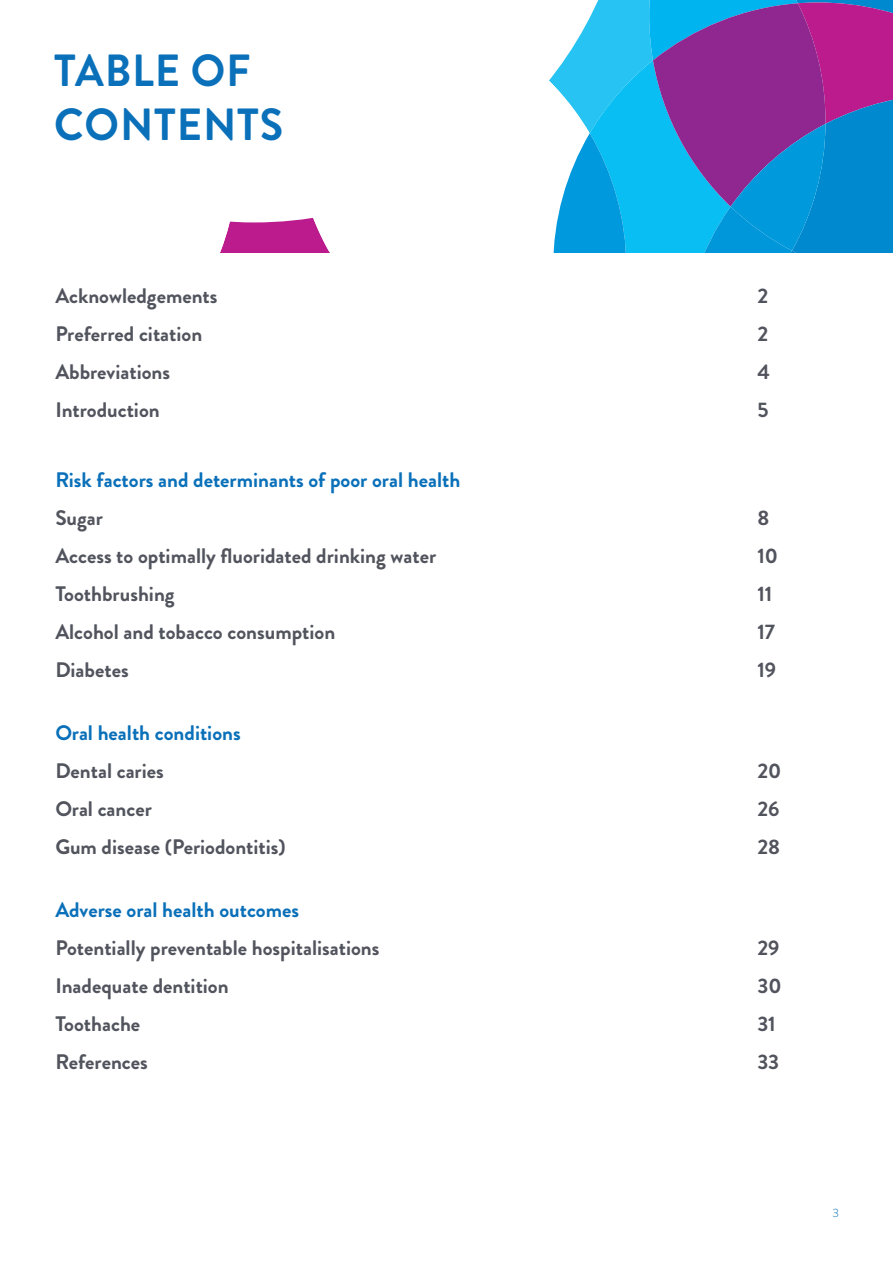
<style>
.page{position:relative;width:893px;height:1263px;background:#fff}
.page>*{position:absolute;margin:0;border:0;box-sizing:border-box;transform-origin:0 0}
.t1{font:700 45px/54px "Brandon Grotesque";letter-spacing:.02em;color:#0970b9;scale:.96 1}
.t2{font:700 21px "Brandon Grotesque";color:#51545d}
.t3{font:700 21px "Brandon Grotesque";color:#0970b9}
.t4{font:300 12px "Brandon Grotesque";color:#0970b9}
</style>
<div class="page">
<svg style="left:220px;top:0;width:673px;height:252px;background:#5d75c0"></svg>
<svg style="left:220px;top:0;width:411px;height:222px"></svg>
<h1 class="t1" style="left:54px;top:44px;width:240px">TABLE OF<br>CONTENTS</h1>
<p class="t2" style="left:55px;top:281px;width:164px">Acknowledgements</p>
<p class="t2" style="left:757px;top:281px;width:12px">2</p>
<p class="t2" style="left:55px;top:319px;width:148px">Preferred citation</p>
<p class="t2" style="left:757px;top:319px;width:12px">2</p>
<p class="t2" style="left:55px;top:357px;width:116px">Abbreviations</p>
<p class="t2" style="left:757px;top:357px;width:14px">4</p>
<p class="t2" style="left:55px;top:395px;width:106px">Introduction</p>
<p class="t2" style="left:757px;top:395px;width:13px">5</p>
<p class="t3" style="left:55px;top:465px;width:406px">Risk factors and determinants of poor oral health</p>
<p class="t2" style="left:55px;top:503px;width:49px">Sugar</p>
<p class="t2" style="left:757px;top:503px;width:13px">8</p>
<p class="t2" style="left:55px;top:541px;width:382px">Access to optimally fluoridated drinking water</p>
<p class="t2" style="left:757px;top:541px;width:22px">10</p>
<p class="t2" style="left:55px;top:579px;width:121px">Toothbrushing</p>
<p class="t2" style="left:757px;top:579px;width:16px">11</p>
<p class="t2" style="left:55px;top:617px;width:281px">Alcohol and tobacco consumption</p>
<p class="t2" style="left:757px;top:617px;width:19px">17</p>
<p class="t2" style="left:55px;top:655px;width:75px">Diabetes</p>
<p class="t2" style="left:757px;top:655px;width:20px">19</p>
<p class="t3" style="left:55px;top:718px;width:187px">Oral health conditions</p>
<p class="t2" style="left:55px;top:756px;width:110px">Dental caries</p>
<p class="t2" style="left:757px;top:756px;width:26px">20</p>
<p class="t2" style="left:55px;top:794px;width:98px">Oral cancer</p>
<p class="t2" style="left:757px;top:794px;width:24px">26</p>
<p class="t2" style="left:55px;top:832px;width:232px">Gum disease (Periodontitis)</p>
<p class="t2" style="left:757px;top:832px;width:24px">28</p>
<p class="t3" style="left:55px;top:895px;width:245px">Adverse oral health outcomes</p>
<p class="t2" style="left:55px;top:933px;width:326px">Potentially preventable hospitalisations</p>
<p class="t2" style="left:757px;top:933px;width:24px">29</p>
<p class="t2" style="left:55px;top:971px;width:175px">Inadequate dentition</p>
<p class="t2" style="left:757px;top:971px;width:26px">30</p>
<p class="t2" style="left:55px;top:1009px;width:86px">Toothache</p>
<p class="t2" style="left:757px;top:1009px;width:20px">31</p>
<p class="t2" style="left:55px;top:1047px;width:94px">References</p>
<p class="t2" style="left:757px;top:1047px;width:23px">33</p>
<p class="t4" style="left:832px;top:1205px;width:8px">3</p>
</div>
